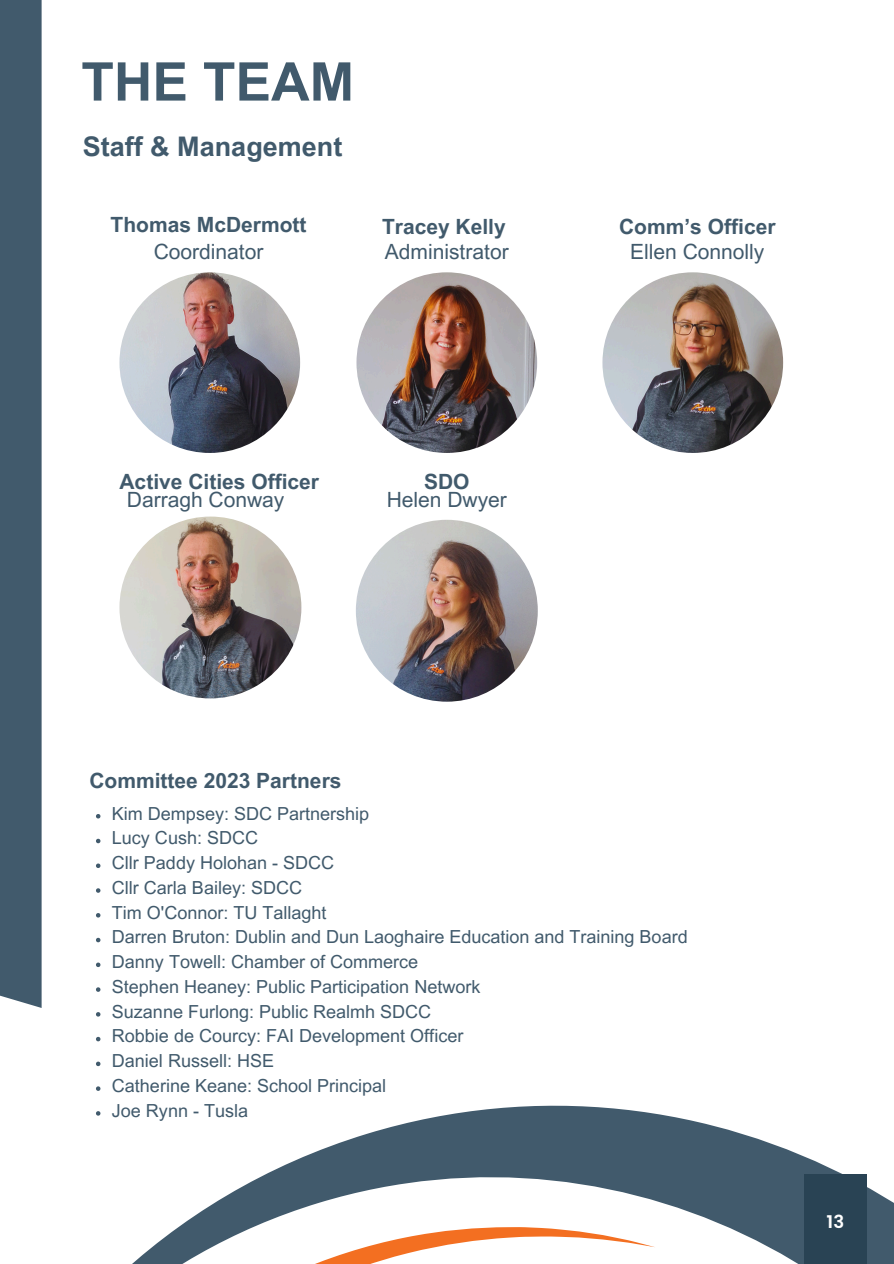
<style>
.page{position:relative;width:894px;height:1264px;background:#fff}
.page>*{position:absolute;margin:0;border:0;box-sizing:border-box;transform-origin:0 0}
.t1{font:700 53.4px "Arial MT Pro";color:#415a6c}
.t2{font:700 27px "Arial MT Pro";color:#415a6c}
.t3{font:700 21px "Arial MT Pro";color:#415a6c}
.t4{font:21px "Arial MT Pro";color:#415a6c}
.t5{font:18px "Arial MT Pro";color:#415a6c}
.t6{font:600 18px "Poppins";color:#fff}
</style>
<div class="page">
<svg style="left:96px;top:1038px;width:797px;height:225px"></svg>
<div style="left:0;top:0;width:42px;height:1007px;background:#415a6c"></div>
<img style="left:119px;top:516px;width:182px;height:182px;border-radius:50%">
<img style="left:356px;top:272px;width:181px;height:181px;border-radius:50%">
<img style="left:119px;top:272px;width:181px;height:181px;border-radius:50%">
<img style="left:602px;top:272px;width:180px;height:181px;border-radius:50%">
<div style="left:804px;top:1174px;width:62px;height:89px;background:#294354"></div>
<svg style="left:96px;top:814px;width:4px;height:4px"></svg>
<svg style="left:96px;top:838px;width:4px;height:5px"></svg>
<svg style="left:96px;top:863px;width:4px;height:5px"></svg>
<svg style="left:96px;top:888px;width:4px;height:4px"></svg>
<svg style="left:96px;top:913px;width:4px;height:4px"></svg>
<svg style="left:96px;top:937px;width:4px;height:5px"></svg>
<svg style="left:96px;top:962px;width:4px;height:5px"></svg>
<svg style="left:96px;top:987px;width:4px;height:4px"></svg>
<svg style="left:96px;top:1012px;width:4px;height:4px"></svg>
<svg style="left:96px;top:1036px;width:4px;height:5px"></svg>
<svg style="left:96px;top:1061px;width:4px;height:5px"></svg>
<svg style="left:96px;top:1086px;width:4px;height:4px"></svg>
<svg style="left:96px;top:1111px;width:4px;height:4px"></svg>
<img style="left:356px;top:520px;width:181px;height:181px;border-radius:50%">
<h5 class="t1" style="left:81px;top:62px;width:274px">THE TEAM</h5>
<h5 class="t2" style="left:83px;top:136px;width:261px">Staff &amp; Management</h5>
<h3 class="t3" style="left:110px;top:217px;width:197px">Thomas McDermott</h3>
<h5 class="t3" style="left:382px;top:219px;width:125px">Tracey Kelly</h5>
<h4 class="t3" style="left:619px;top:219px;width:158px">Comm’s Officer</h4>
<p class="t4" style="left:154px;top:244px;width:111px">Coordinator</p>
<p class="t4" style="left:385px;top:244px;width:125px">Administrator</p>
<p class="t3" style="left:119px;top:473px;width:201px">Active Cities Officer</p>
<h5 class="t4" style="left:127px;top:492px;width:159px">Darragh Conway</h5>
<p class="t3" style="left:424px;top:473px;width:47px">SDO</p>
<p class="t4" style="left:386px;top:492px;width:122px">Helen Dwyer</p>
<p class="t4" style="left:630px;top:244px;width:136px">Ellen Connolly</p>
<h5 class="t3" style="left:89px;top:772px;width:253px">Committee 2023 Partners</h5>
<p class="t5" style="left:112px;top:806px;width:259px">Kim Dempsey: SDC Partnership</p>
<h4 class="t5" style="left:112px;top:831px;width:148px">Lucy Cush: SDCC</h4>
<p class="t5" style="left:112px;top:856px;width:224px">Cllr Paddy Holohan - SDCC</p>
<p class="t5" style="left:112px;top:880px;width:192px">Cllr Carla Bailey: SDCC</p>
<p class="t5" style="left:112px;top:905px;width:216px">Tim O'Connor: TU Tallaght</p>
<p class="t5" style="left:112px;top:930px;width:577px">Darren Bruton: Dublin and Dun Laoghaire Education and Training Board</p>
<p class="t5" style="left:112px;top:955px;width:308px">Danny Towell: Chamber of Commerce</p>
<p class="t5" style="left:112px;top:979px;width:370px">Stephen Heaney: Public Participation Network</p>
<p class="t5" style="left:112px;top:1004px;width:321px">Suzanne Furlong: Public Realmh SDCC</p>
<p class="t5" style="left:112px;top:1029px;width:353px">Robbie de Courcy: FAI Development Officer</p>
<p class="t5" style="left:112px;top:1054px;width:164px">Daniel Russell: HSE</p>
<p class="t5" style="left:112px;top:1078px;width:276px">Catherine Keane: School Principal</p>
<p class="t5" style="left:112px;top:1103px;width:138px">Joe Rynn - Tusla</p>
<h4 class="t6" style="left:826px;top:1211px;width:19px">13</h4>
</div>
